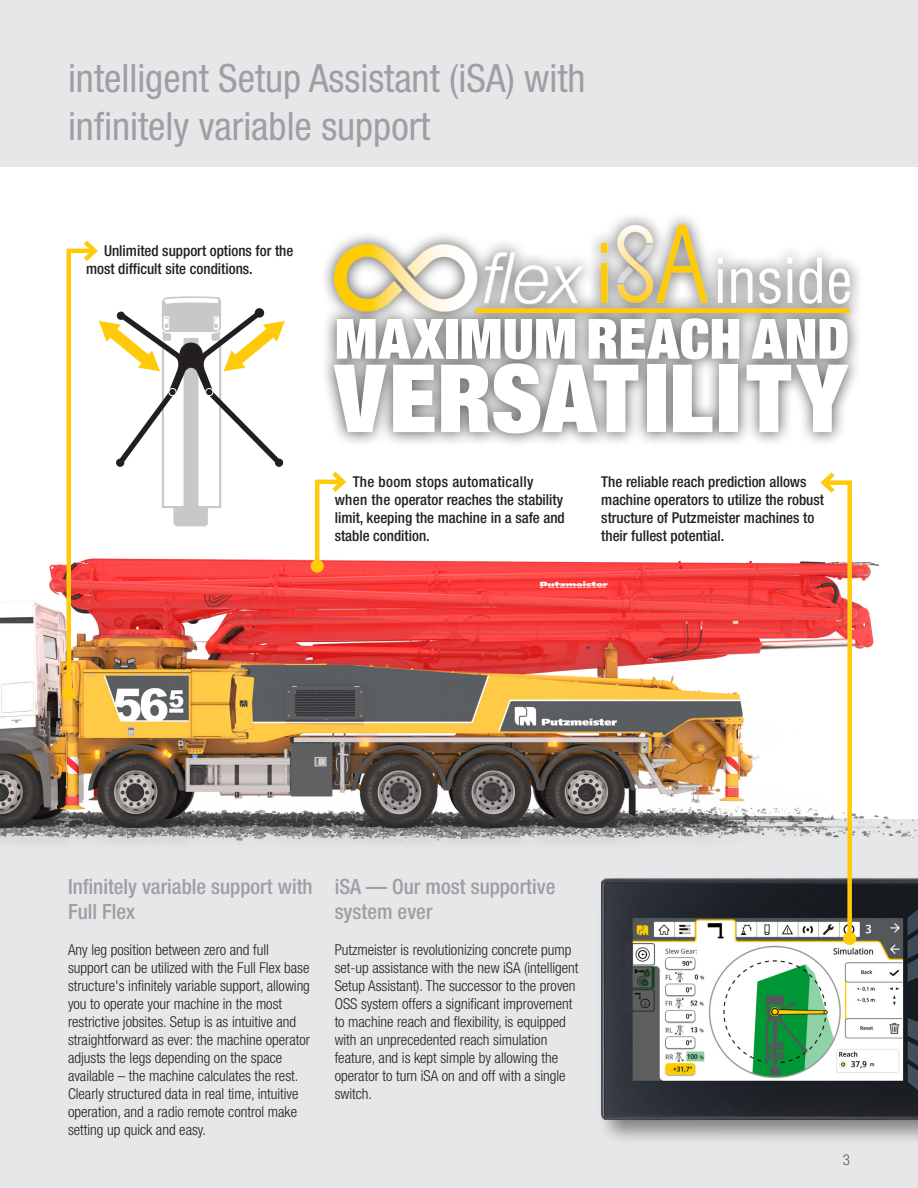
<style>
.page{position:relative;width:918px;height:1188px;background:#fff}
.page>*{position:absolute;margin:0;border:0;box-sizing:border-box;transform-origin:0 0}
.subhead_grey{font:900 condensed 94.5px "Helvetica Neue LT Pro";letter-spacing:.025em;color:#fff}
.subhead_grey-2{font:900 condensed 55.5px "Helvetica Neue LT Pro";letter-spacing:.005em;color:#fff}
.Page_Headline{font:condensed 39px/48px "Helvetica Neue LT Pro";color:#9d9fa2}
.Page_Subheadline_-_Gray{font:500 condensed 21px/25.5px "Helvetica Neue LT Std";color:#9d9fa2}
.Page_Copy{font:300 condensed 15px/18px "Helvetica Neue LT Pro";color:#231f20}
.Body_Copy_Style{font:300 condensed 15px/18px "Helvetica Neue LT Pro";color:#231f20}
.Body_Copy_Style-2{font:500 condensed 15px/18px "Helvetica Neue LT Pro";color:#231f20}
.Body_Copy_Style-3{font:500 condensed 15px/18px "Helvetica Neue LT Std";color:#231f20}
.Bullet_Copy{font:300 condensed 15px "Helvetica Neue LT Std";color:#57585a}
.s1{font-family:"Helvetica Neue LT Std"}
</style>
<div class="page">
<div style="left:0;top:820px;width:918px;height:368px;background:#e6e7e9"></div>
<div style="left:597px;top:874px;width:321px;height:272px;background:#231f20;opacity:.5"></div>
<img style="left:601px;top:891px;width:317px;height:229px">
<div style="left:0;top:0;width:918px;height:166px;background:#e6e7e9"></div>
<img style="left:0;top:559px;width:918px;height:332px">
<svg style="left:843px;top:932px;width:13px;height:13px"></svg>
<svg style="left:817px;top:472px;width:37px;height:471px"></svg>
<svg style="left:62px;top:687px;width:13px;height:13px"></svg>
<svg style="left:311px;top:559px;width:13px;height:14px"></svg>
<svg style="left:313px;top:471px;width:37px;height:99px"></svg>
<svg style="left:64px;top:240px;width:224px;height:458px"></svg>
<div style="left:206px;top:388px;width:7px;height:8px;background:#231f20;border-radius:50%"></div>
<div style="left:205px;top:388px;width:8px;height:8px;border:1px solid #fff;border-radius:50%"></div>
<div style="left:169px;top:388px;width:7px;height:8px;background:#231f20;border-radius:50%"></div>
<div style="left:168px;top:388px;width:9px;height:8px;border:1px solid #fff;border-radius:50%"></div>
<div style="left:180px;top:343px;width:23px;height:23px;background:#231f20;border-radius:50%"></div>
<div style="left:320px;top:211px;width:544px;height:237px;background:#231f20;opacity:.75"></div>
<div style="left:476px;top:308px;width:374px;height:5px;background:#feca0a"></div>
<img style="left:335px;top:245px;width:248px;height:67px">
<img style="left:601px;top:226px;width:249px;height:78px">
<p class="Page_Headline" style="left:68px;top:53px;width:519px">intelligent Setup Assistant (iSA) with infinitely variable support</p>
<p class="Body_Copy_Style-2" style="left:86px;top:241px;width:209px;text-indent:18px">Unlimited support options for the most difficult site conditions.</p>
<p class="subhead_grey-2" style="left:335px;top:303px;width:516px">MAXIMUM REACH AND</p>
<p class="subhead_grey" style="left:335px;top:338px;width:515px">VERSATILITY</p>
<p class="Body_Copy_Style-3" style="left:335px;top:472px;width:232px;text-indent:18px">The boom stops automatically when the operator reaches the stability limit, keeping the machine in a safe and stable condition.</p>
<p class="Body_Copy_Style-2" style="left:601px;top:472px;width:224px">The reliable reach prediction allows machine operators to utilize the robust structure of Putzmeister machines to their fullest potential.</p>
<p class="Page_Subheadline_-_Gray" style="left:68px;top:873px;width:246px">Infinitely variable support with<br>Full Flex</p>
<p class="Page_Copy" style="left:68px;top:941px;width:243px"><span class="s1">Any leg position between zero and full support can be utilized with the Full Flex base structure's infinitely variable support,</span> allowing you to operate your machine in the most restrictive jobsites<span class="s1">.</span> Setup is as intuitive and straightforward as ever: t<span class="s1">he machine operator adjusts the legs depending on the space available – the machine calculates the rest.<br></span>Clearly structured data in real time, intuitive operation, and a radio remote control make setting up quick and easy.</p>
<p class="Page_Subheadline_-_Gray" style="left:335px;top:873px;width:222px">iSA — Our most supportive system ever</p>
<p class="Body_Copy_Style" style="left:335px;top:941px;width:245px">Putzmeister is revolutionizing concrete pump set-up assistance with the new iSA (intelligent Setup Assistant). The successor to the proven OSS system offers a significant improvement to machine reach and flexibility, is equipped with an unprecedented reach simulation feature, and is kept simple by allowing the operator to turn iSA on and off with a single switch.</p>
<p class="Bullet_Copy" style="left:843px;top:1151px;width:9px">3</p>
</div>
